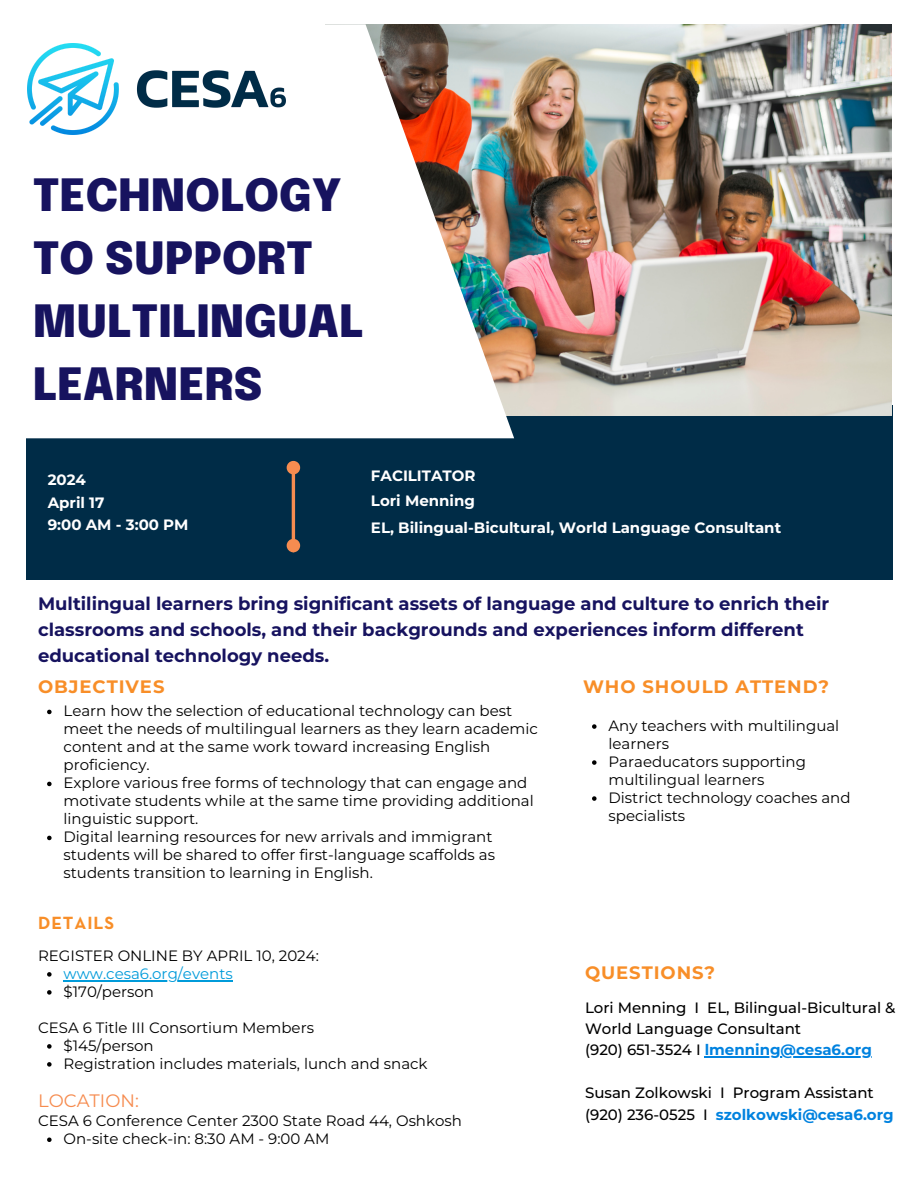
<style>
.page{position:relative;width:918px;height:1188px;background:#fff}
.page>*{position:absolute;margin:0;border:0;box-sizing:border-box;transform-origin:0 0}
.t1{font:900 44.25px/63px "Epilogue";color:#17135f}
.t2{font:700 18px/25.8px "Montserrat";color:#17135f}
.t3{font:700 18px "Montserrat";letter-spacing:.05em;color:#f88e28}
.t4{font:18px "Montserrat";color:#f68c50}
.t5{font:700 18px "Neutraface Text";letter-spacing:.05em;color:#f88e28}
.t6{font:15px/18px "Montserrat";color:#000}
.t7{font:500 15px/21.3px "Montserrat";color:#000}
.t8{font:700 15px/22.5px "Montserrat";color:#fff}
.t9{font:700 15px "Montserrat";color:#0082df}
.t10{font:15px "Montserrat";color:#009bda}
.s1{font-weight:700;color:#0082df}
.s2{font-weight:500;color:#000}
</style>
<div class="page">
<div style="left:26px;top:406px;width:866px;height:174px;background:#002c47"></div>
<img style="left:514px;top:24px;width:377px;height:392px">
<svg style="left:26px;top:24px;width:488px;height:414px"></svg>
<hr style="left:292px;top:474px;width:3px;height:66px;background:#f68c50">
<div style="left:288px;top:463px;width:10px;height:10px;background:#f68c50;border-radius:50%"></div>
<div style="left:287px;top:461px;width:13px;height:13px;border:3px solid #f68c50;border-radius:50%"></div>
<div style="left:288px;top:541px;width:10px;height:10px;background:#f68c50;border-radius:50%"></div>
<div style="left:287px;top:539px;width:13px;height:13px;border:3px solid #f68c50;border-radius:50%"></div>
<svg style="left:47px;top:710px;width:5px;height:4px"></svg>
<svg style="left:47px;top:782px;width:5px;height:4px"></svg>
<svg style="left:47px;top:836px;width:5px;height:4px"></svg>
<svg style="left:592px;top:724px;width:5px;height:5px"></svg>
<svg style="left:592px;top:760px;width:5px;height:5px"></svg>
<svg style="left:592px;top:796px;width:5px;height:5px"></svg>
<svg style="left:47px;top:972px;width:5px;height:5px"></svg>
<hr style="left:64px;top:980px;width:169px;height:1px;background:#009bda">
<svg style="left:47px;top:990px;width:5px;height:5px"></svg>
<svg style="left:47px;top:1044px;width:5px;height:5px"></svg>
<svg style="left:47px;top:1062px;width:5px;height:5px"></svg>
<svg style="left:47px;top:1138px;width:5px;height:4px"></svg>
<img style="left:28px;top:43px;width:257px;height:91px">
<hr style="left:705px;top:1057px;width:167px;height:1px;background:#0082df">
<h2 class="t1" style="left:33px;top:167px;width:332px">TECHNOLOGY<br>TO SUPPORT<br>MULTILINGUAL<br>LEARNERS</h2>
<p class="t8" style="left:48px;top:468px;width:142px">2024<br>April 17<br>9:00 AM - 3:00 PM</p>
<p class="t8" style="left:371px;top:464px;width:106px;line-height:24.8px">FACILITATOR<br>Lori Menning</p>
<p class="t8" style="left:371px;top:516px;width:412px">EL, Bilingual-Bicultural, World Language Consultant</p>
<p class="t2" style="left:38px;top:590px;width:793px">Multilingual learners bring significant assets of language and culture to enrich their classrooms and schools, and their backgrounds and experiences inform different educational technology needs.</p>
<h1 class="t3" style="left:38px;top:676px;width:128px">OBJECTIVES</h1>
<h3 class="t6" style="left:64px;top:702px;width:476px">Learn how the selection of educational technology can best meet the needs of multilingual learners as they learn academic content and at the same work toward increasing English proficiency.</h3>
<h2 class="t6" style="left:64px;top:774px;width:472px">Explore various free forms of technology that can engage and motivate students while at the same time providing additional linguistic support.</h2>
<p class="t6" style="left:64px;top:828px;width:433px">Digital learning resources for new arrivals and immigrant students will be shared to offer first-language scaffolds as students transition to learning in English.</p>
<p class="t3" style="left:583px;top:676px;width:248px">WHO SHOULD ATTEND?</p>
<p class="t6" style="left:609px;top:717px;width:232px">Any teachers with multilingual learners</p>
<h2 class="t6" style="left:609px;top:753px;width:199px">Paraeducators supporting multilingual learners</h2>
<p class="t6" style="left:609px;top:789px;width:244px">District technology coaches and specialists</p>
<p class="t5" style="left:38px;top:915px;width:78px">DETAILS</p>
<p class="t6" style="left:38px;top:947px;width:282px">REGISTER ONLINE BY APRIL 10, 2024:</p>
<p class="t10" style="left:64px;top:964px;width:171px">www.cesa6.org/events</p>
<p class="t6" style="left:64px;top:983px;width:92px">$170/person</p>
<p class="t6" style="left:64px;top:1019px;width:366px;text-indent:-25px">CESA 6 Title III Consortium Members<br>$145/person<br>Registration includes materials, lunch and snack</p>
<p class="t4" style="left:38px;top:1090px;width:102px">LOCATION:</p>
<p class="t6" style="left:64px;top:1112px;width:400px;text-indent:-25px">CESA 6 Conference Center 2300 State Road 44, Oshkosh<br>On-site check-in: 8:30 AM - 9:00 AM</p>
<p class="t3" style="left:585px;top:962px;width:132px">QUESTIONS?</p>
<h2 class="t7" style="left:585px;top:997px;width:312px">Lori Menning I EL, Bilingual-Bicultural &amp;<br>World Language Consultant<br>(920) 651-3524 I <span class="s1">lmenning@cesa6.org</span></h2>
<h5 class="t7" style="left:585px;top:1082px;width:290px">Susan Zolkowski I Program Assistant (920) 236-0525</h5>
<h5 class="t9" style="left:703px;top:1105px;width:192px"><span class="s2">I</span> szolkowski@cesa6.org</h5>
</div>
